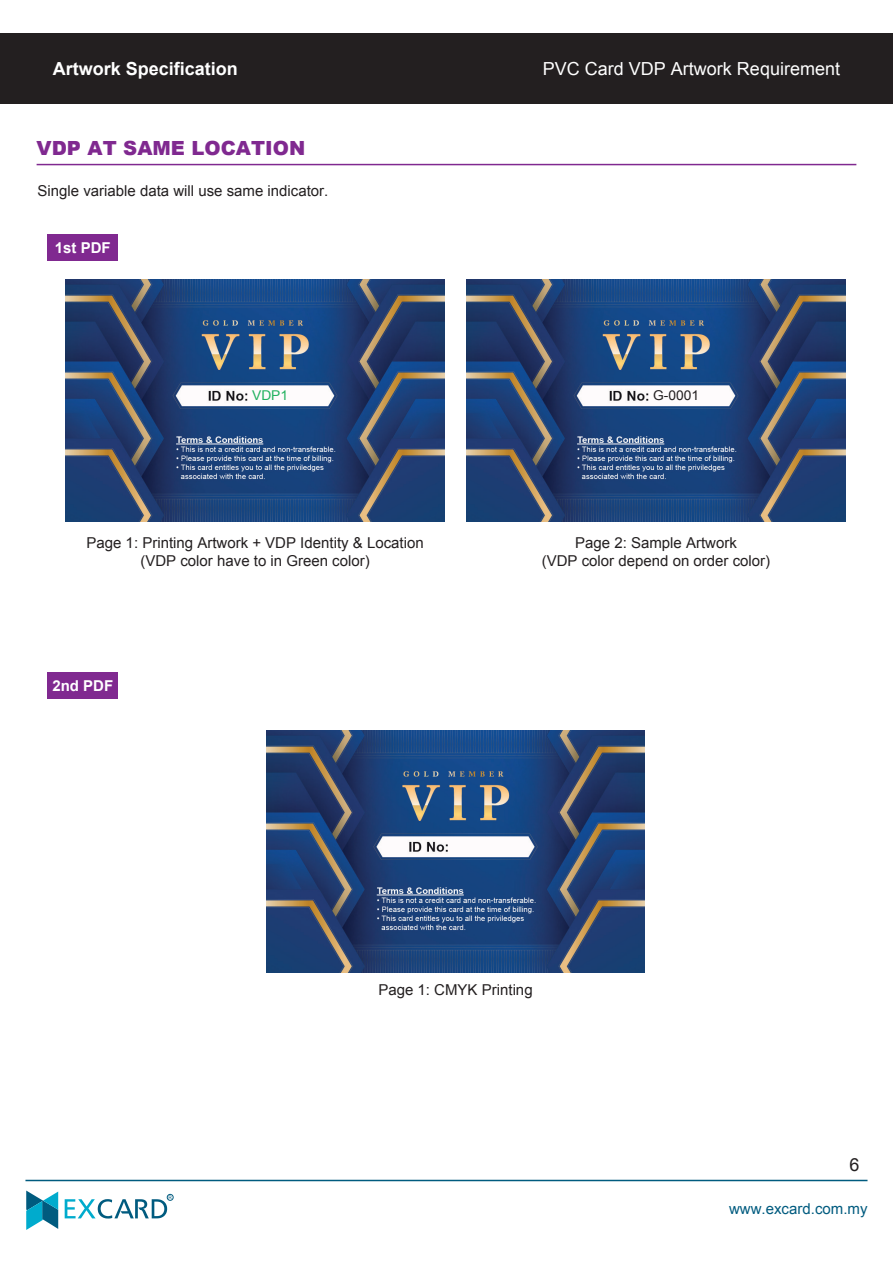
<style>
.page{position:relative;width:893px;height:1263px;background:#fff}
.page>*{position:absolute;margin:0;border:0;box-sizing:border-box;transform-origin:0 0}
.t1{font:900 19.5px "Arial";color:#802990}
.t2{font:18px "Arial";color:#fff}
.t3{font:700 18px "Arial";color:#fff}
.t4{font:18px "Arial";color:#231f20}
.t5{font:15px/18px "Arial";color:#231f20;text-align:center}
.t6{font:15px "Arial";color:#005b7f}
.t7{font:700 15px "Arial";color:#fff}
.t8{font:13.5px "Arial";color:#231f20}
.t9{font:13.5px "Arial";color:#21b15f}
.t10{font:4.8px "Arial";color:#005b7f}
</style>
<div class="page">
<hr style="left:37px;top:164px;width:819px;height:1px;background:#802990">
<div style="left:48px;top:234px;width:70px;height:27px;background:#802990"></div>
<div style="left:48px;top:672px;width:70px;height:26px;background:#802990"></div>
<svg style="left:26px;top:1190px;width:32px;height:40px"></svg>
<svg style="left:65px;top:1194px;width:108px;height:24px"></svg>
<div style="left:0;top:33px;width:893px;height:71px;background:#231f20"></div>
<hr style="left:25px;top:1180px;width:842px;height:1px;background:#005b7f">
<img style="left:66px;top:279px;width:378px;height:242px">
<img style="left:467px;top:279px;width:378px;height:242px">
<img style="left:266px;top:730px;width:379px;height:242px">
<p class="t3" style="left:53px;top:57px;width:187px">Artwork Specification</p>
<h1 class="t1" style="left:37px;top:134px;width:270px">VDP AT SAME LOCATION</h1>
<p class="t5" style="left:37px;top:182px;width:292px">Single variable data will use same indicator.</p>
<p class="t7" style="left:55px;top:237px;width:57px">1st PDF</p>
<p class="t2" style="left:543px;top:57px;width:299px">PVC Card VDP Artwork Requirement</p>
<p class="t9" style="left:252px;top:387px;width:38px">VDP1</p>
<p class="t8" style="left:653px;top:387px;width:48px">G-0001</p>
<p class="t5" style="left:86px;top:533px;width:339px">Page 1: Printing Artwork + VDP Identity &amp; Location (VDP color have to in Green color)</p>
<p class="t7" style="left:52px;top:675px;width:62px">2nd PDF</p>
<p class="t5" style="left:542px;top:533px;width:230px">Page 2: Sample Artwork<br>(VDP color depend on order color)</p>
<p class="t10" style="left:169px;top:1194px;width:5px">R</p>
<p class="t5" style="left:378px;top:980px;width:156px">Page 1: CMYK Printing</p>
<p class="t4" style="left:849px;top:1152px;width:12px">6</p>
<p class="t6" style="left:729px;top:1199px;width:140px">www.excard.com.my</p>
</div>
